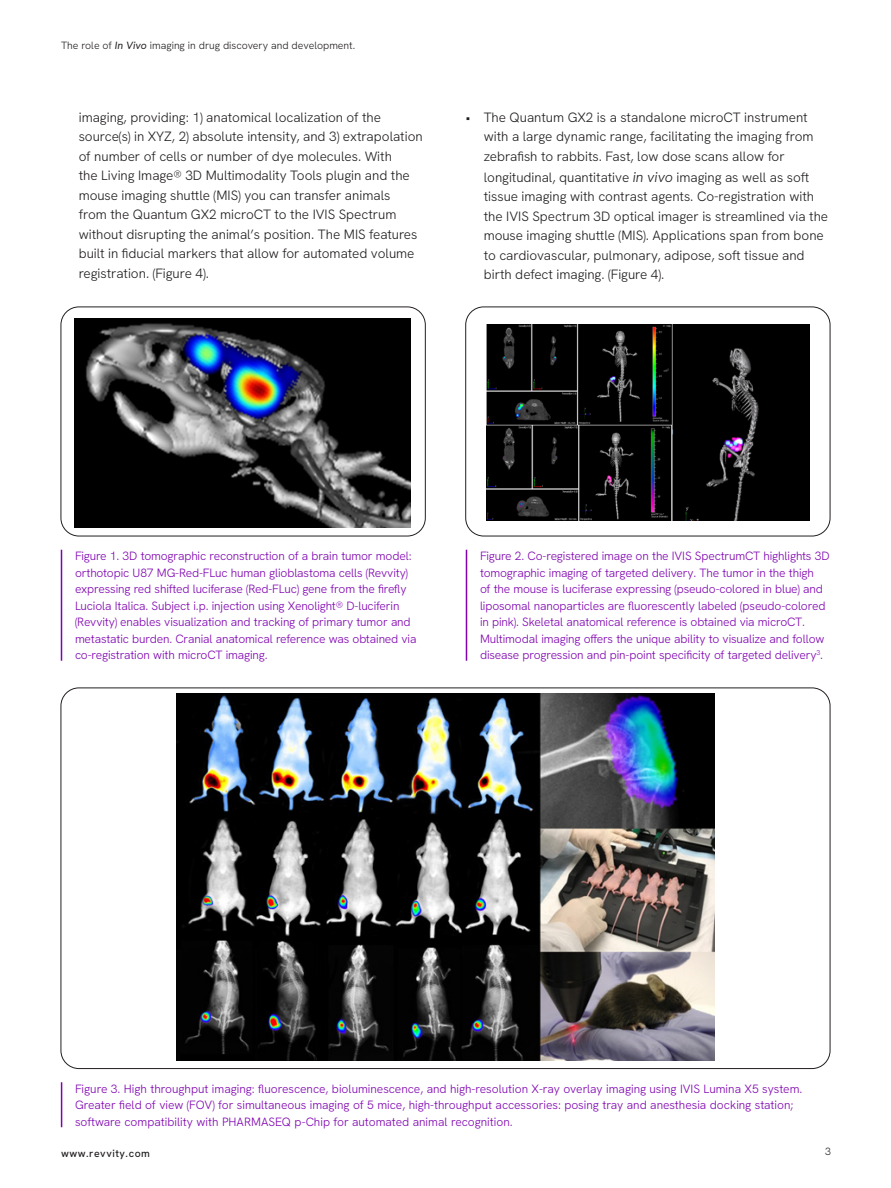
<style>
.page{position:relative;width:891px;height:1188px;background:#fff}
.page>*{position:absolute;margin:0;border:0;box-sizing:border-box;transform-origin:0 0}
.t1{font:300 13.5px/19.5px "Hanken Grotesk";color:#231f20}
.Captions{font:300 12px/16.5px "Hanken Grotesk";letter-spacing:-.01em;color:#7f03b0}
.t2{font:300 10.5px "Hanken Grotesk";color:#231f20}
.t3{font:500 10.5px "Hanken Grotesk";letter-spacing:.05em;color:#231f20}
.s1{font-weight:400;font-style:italic}
.s2{font-style:italic;font-size:14.25px}
</style>
<div class="page">
<div style="left:61px;top:307px;width:365px;height:229px;border:1px solid #231f20;border-radius:18px"></div>
<hr style="left:61px;top:550px;width:1px;height:111px;background:#7f03b0">
<img style="left:74px;top:318px;width:337px;height:210px">
<div style="left:466px;top:307px;width:364px;height:229px;border:1px solid #231f20;border-radius:18px"></div>
<hr style="left:466px;top:550px;width:1px;height:111px;background:#7f03b0">
<img style="left:486px;top:324px;width:323px;height:196px">
<img style="left:177px;top:694px;width:538px;height:367px">
<hr style="left:61px;top:1082px;width:1px;height:45px;background:#7f03b0">
<p class="t2" style="left:61px;top:39px;width:296px">The role of <span class="s1">In Vivo</span> imaging in drug discovery and development.</p>
<p class="t1" style="left:79px;top:107px;width:346px">imaging, providing: 1) anatomical localization of the source(s) in XYZ, 2) absolute intensity, and 3) extrapolation of number of cells or number of dye molecules. With<br>the Living Image® 3D Multimodality Tools plugin and the mouse imaging shuttle (MIS) you can transfer animals<br>from the Quantum GX2 microCT to the IVIS Spectrum without disrupting the animal’s position. The MIS features built in fiducial markers that allow for automated volume registration. (Figure 4).</p>
<p class="t1" style="left:484px;top:107px;width:331px;text-indent:-18px">• The Quantum GX2 is a standalone microCT instrument with a large dynamic range, facilitating the imaging from zebrafish to rabbits. Fast, low dose scans allow for</p>
<p class="t1" style="left:484px;top:167px;width:346px">longitudinal, quantitative <span class="s2">in vivo</span> imaging as well as soft tissue imaging with contrast agents. Co-registration with the IVIS Spectrum 3D optical imager is streamlined via the mouse imaging shuttle (MIS). Applications span from bone to cardiovascular, pulmonary, adipose, soft tissue and birth defect imaging. (Figure 4).</p>
<p class="Captions" style="left:75px;top:548px;width:343px">Figure 1. 3D tomographic reconstruction of a brain tumor model: orthotopic U87 MG-Red-FLuc human glioblastoma cells (Revvity) expressing red shifted luciferase (Red-FLuc) gene from the firefly Luciola Italica. Subject i.p. injection using Xenolight® D-luciferin (Revvity) enables visualization and tracking of primary tumor and metastatic burden. Cranial anatomical reference was obtained via co-registration with microCT imaging.</p>
<p class="Captions" style="left:480px;top:548px;width:351px">Figure 2. Co-registered image on the IVIS SpectrumCT highlights 3D tomographic imaging of targeted delivery. The tumor in the thigh<br>of the mouse is luciferase expressing (pseudo-colored in blue) and liposomal nanoparticles are fluorescently labeled (pseudo-colored in pink). Skeletal anatomical reference is obtained via microCT.<br>Multimodal imaging offers the unique ability to visualize and follow disease progression and pin-point specificity of targeted delivery<sup>3</sup>.</p>
<p class="Captions" style="left:75px;top:1080px;width:729px">Figure 3. High throughput imaging: fluorescence, bioluminescence, and high-resolution X-ray overlay imaging using IVIS Lumina X5 system.<br>Greater field of view (FOV) for simultaneous imaging of 5 mice, high-throughput accessories: posing tray and anesthesia docking station; software compatibility with PHARMASEQ p-Chip for automated animal recognition.</p>
<p class="t3" style="left:61px;top:1147px;width:90px">www.revvity.com</p>
<p class="t2" style="left:825px;top:1145px;width:7px">3</p>
</div>
